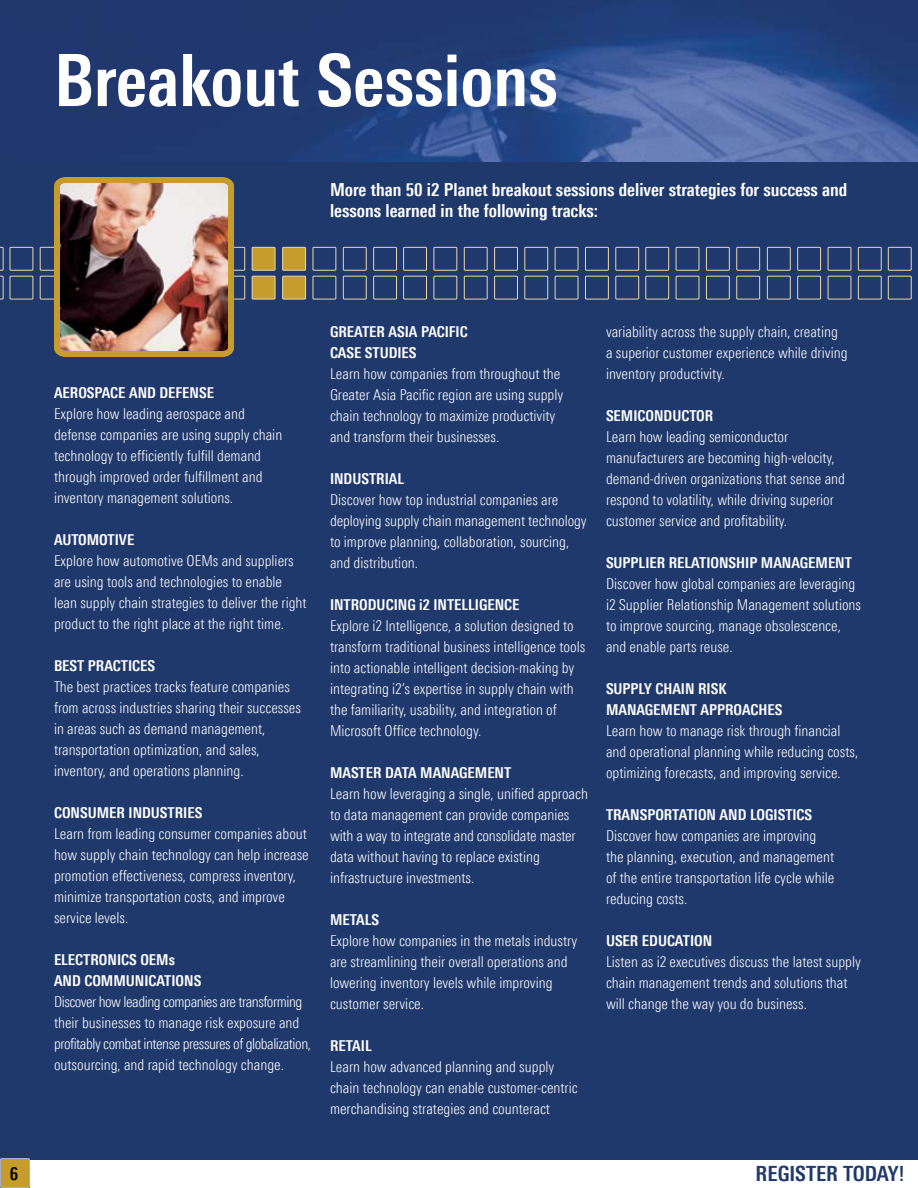
<style>
.page{position:relative;width:918px;height:1188px;background:#fff}
.page>*{position:absolute;margin:0;border:0;box-sizing:border-box;transform-origin:0 0}
.t1{font:700 condensed 72px "LT Univers";color:#fff}
.t2{font:700 condensed 21px "LT Univers";color:#20396d}
.t3{font:700 condensed 18px/21px "LT Univers";color:#fff}
.t4{font:700 condensed 18px "LT Univers";color:#000}
.t5{font:300 condensed 15px/21px "LT Univers";color:#fff}
.t6{font:700 condensed 15px/21px "LT Univers";color:#fff}
.t7{font:300 condensed 15px/21px "LT Univers";letter-spacing:-.03em;color:#fff}
</style>
<div class="page">
<img style="left:0;top:0;width:902px;height:162px">
<div style="left:0;top:162px;width:918px;height:1026px;background:#20396d"></div>
<div style="left:0;top:1159px;width:29px;height:29px;background:#c69d2d"></div>
<div style="left:0;top:1158px;width:30px;height:30px;border:1px solid #a6b0c5"></div>
<div style="left:10px;top:247px;width:23px;height:24px;border:1px solid #e8d8ab"></div>
<div style="left:10px;top:276px;width:23px;height:24px;border:1px solid #e8d8ab"></div>
<div style="left:40px;top:247px;width:24px;height:24px;border:1px solid #e8d8ab"></div>
<div style="left:40px;top:276px;width:24px;height:24px;border:1px solid #e8d8ab"></div>
<div style="left:221px;top:247px;width:24px;height:24px;border:1px solid #e8d8ab"></div>
<div style="left:221px;top:276px;width:24px;height:24px;border:1px solid #e8d8ab"></div>
<div style="left:252px;top:247px;width:23px;height:23px;background:#c69d2d"></div>
<div style="left:252px;top:247px;width:24px;height:24px;border:1px solid #e8d8ab"></div>
<div style="left:252px;top:276px;width:23px;height:23px;background:#c69d2d"></div>
<div style="left:252px;top:276px;width:24px;height:24px;border:1px solid #e8d8ab"></div>
<div style="left:283px;top:247px;width:23px;height:23px;background:#c69d2d"></div>
<div style="left:282px;top:247px;width:24px;height:24px;border:1px solid #e8d8ab"></div>
<div style="left:283px;top:276px;width:23px;height:23px;background:#c69d2d"></div>
<div style="left:282px;top:276px;width:24px;height:24px;border:1px solid #e8d8ab"></div>
<div style="left:312px;top:247px;width:24px;height:24px;border:1px solid #e8d8ab"></div>
<div style="left:312px;top:276px;width:24px;height:24px;border:1px solid #e8d8ab"></div>
<div style="left:343px;top:247px;width:24px;height:24px;border:1px solid #e8d8ab"></div>
<div style="left:343px;top:276px;width:24px;height:24px;border:1px solid #e8d8ab"></div>
<div style="left:373px;top:247px;width:24px;height:24px;border:1px solid #e8d8ab"></div>
<div style="left:373px;top:276px;width:24px;height:24px;border:1px solid #e8d8ab"></div>
<div style="left:403px;top:247px;width:24px;height:24px;border:1px solid #e8d8ab"></div>
<div style="left:403px;top:276px;width:24px;height:24px;border:1px solid #e8d8ab"></div>
<div style="left:433px;top:247px;width:24px;height:24px;border:1px solid #e8d8ab"></div>
<div style="left:433px;top:276px;width:24px;height:24px;border:1px solid #e8d8ab"></div>
<div style="left:464px;top:247px;width:24px;height:24px;border:1px solid #e8d8ab"></div>
<div style="left:464px;top:276px;width:24px;height:24px;border:1px solid #e8d8ab"></div>
<div style="left:494px;top:247px;width:24px;height:24px;border:1px solid #e8d8ab"></div>
<div style="left:494px;top:276px;width:24px;height:24px;border:1px solid #e8d8ab"></div>
<div style="left:524px;top:247px;width:24px;height:24px;border:1px solid #e8d8ab"></div>
<div style="left:524px;top:276px;width:24px;height:24px;border:1px solid #e8d8ab"></div>
<div style="left:555px;top:247px;width:23px;height:24px;border:1px solid #e8d8ab"></div>
<div style="left:555px;top:276px;width:23px;height:24px;border:1px solid #e8d8ab"></div>
<div style="left:585px;top:247px;width:24px;height:24px;border:1px solid #e8d8ab"></div>
<div style="left:585px;top:276px;width:24px;height:24px;border:1px solid #e8d8ab"></div>
<div style="left:615px;top:247px;width:24px;height:24px;border:1px solid #e8d8ab"></div>
<div style="left:615px;top:276px;width:24px;height:24px;border:1px solid #e8d8ab"></div>
<div style="left:645px;top:247px;width:24px;height:24px;border:1px solid #e8d8ab"></div>
<div style="left:645px;top:276px;width:24px;height:24px;border:1px solid #e8d8ab"></div>
<div style="left:676px;top:247px;width:23px;height:24px;border:1px solid #e8d8ab"></div>
<div style="left:676px;top:276px;width:23px;height:24px;border:1px solid #e8d8ab"></div>
<div style="left:706px;top:247px;width:24px;height:24px;border:1px solid #e8d8ab"></div>
<div style="left:706px;top:276px;width:24px;height:24px;border:1px solid #e8d8ab"></div>
<div style="left:736px;top:247px;width:24px;height:24px;border:1px solid #e8d8ab"></div>
<div style="left:736px;top:276px;width:24px;height:24px;border:1px solid #e8d8ab"></div>
<div style="left:767px;top:247px;width:24px;height:24px;border:1px solid #e8d8ab"></div>
<div style="left:767px;top:276px;width:24px;height:24px;border:1px solid #e8d8ab"></div>
<div style="left:797px;top:247px;width:24px;height:24px;border:1px solid #e8d8ab"></div>
<div style="left:797px;top:276px;width:24px;height:24px;border:1px solid #e8d8ab"></div>
<div style="left:828px;top:247px;width:23px;height:24px;border:1px solid #e8d8ab"></div>
<div style="left:828px;top:276px;width:23px;height:24px;border:1px solid #e8d8ab"></div>
<div style="left:858px;top:247px;width:24px;height:24px;border:1px solid #e8d8ab"></div>
<div style="left:858px;top:276px;width:24px;height:24px;border:1px solid #e8d8ab"></div>
<div style="left:888px;top:247px;width:24px;height:24px;border:1px solid #e8d8ab"></div>
<div style="left:888px;top:276px;width:24px;height:24px;border:1px solid #e8d8ab"></div>
<svg style="left:0;top:247px;width:4px;height:53px"></svg>
<svg style="left:902px;top:0;width:16px;height:162px;background:#29447f"></svg>
<img style="left:51px;top:177px;width:186px;height:180px">
<div style="left:30px;top:1160px;width:888px;height:28px;background:#fff"></div>
<h1 class="t1" style="left:54px;top:38px;width:505px">Breakout Sessions</h1>
<p class="t3" style="left:330px;top:179px;width:519px">More than 50 i2 Planet breakout sessions deliver strategies for success and lessons learned in the following tracks:</p>
<p class="t4" style="left:10px;top:1162px;width:10px">6</p>
<p class="t6" style="left:54px;top:382px;width:161px">AEROSPACE AND DEFENSE</p>
<p class="t5" style="left:54px;top:403px;width:230px">Explore how leading aerospace and defense companies are using supply chain technology to efficiently fulfill demand through improved order fulfillment and inventory management solutions.</p>
<p class="t6" style="left:54px;top:529px;width:82px">AUTOMOTIVE</p>
<p class="t5" style="left:54px;top:550px;width:254px">Explore how automotive OEMs and suppliers are using tools and technologies to enable lean supply chain strategies to deliver the right product to the right place at the right time.</p>
<p class="t6" style="left:54px;top:655px;width:103px">BEST PRACTICES</p>
<p class="t5" style="left:54px;top:676px;width:249px">The best practices tracks feature companies from across industries sharing their successes in areas such as demand management, transportation optimization, and sales, inventory, and operations planning.</p>
<p class="t6" style="left:54px;top:802px;width:150px">CONSUMER INDUSTRIES</p>
<p class="t5" style="left:54px;top:823px;width:256px">Learn from leading consumer companies about how supply chain technology can help increase promotion effectiveness, compress inventory, minimize transportation costs, and improve service levels.</p>
<p class="t6" style="left:54px;top:949px;width:149px">ELECTRONICS OEMs<br>AND COMMUNICATIONS</p>
<p class="t7" style="left:54px;top:991px;width:259px">Discover how leading companies are transforming their businesses to manage risk exposure and profitably combat intense pressures of globalization, outsourcing, and rapid technology change.</p>
<p class="t6" style="left:330px;top:321px;width:139px">GREATER ASIA PACIFIC<br>CASE STUDIES</p>
<p class="t5" style="left:330px;top:363px;width:235px">Learn how companies from throughout the Greater Asia Pacific region are using supply chain technology to maximize productivity and transform their businesses.</p>
<p class="t6" style="left:330px;top:468px;width:76px">INDUSTRIAL</p>
<p class="t5" style="left:330px;top:489px;width:258px">Discover how top industrial companies are deploying supply chain management technology to improve planning, collaboration, sourcing, and distribution.</p>
<p class="t6" style="left:330px;top:594px;width:191px">INTRODUCING i2 INTELLIGENCE</p>
<p class="t5" style="left:330px;top:615px;width:257px">Explore i2 Intelligence, a solution designed to transform traditional business intelligence tools into actionable intelligent decision-making by integrating i2’s expertise in supply chain with the familiarity, usability, and integration of Microsoft Office technology.</p>
<p class="t6" style="left:330px;top:762px;width:183px">MASTER DATA MANAGEMENT</p>
<p class="t5" style="left:330px;top:783px;width:260px">Learn how leveraging a single, unified approach to data management can provide companies with a way to integrate and consolidate master data without having to replace existing infrastructure investments.</p>
<p class="t6" style="left:330px;top:909px;width:51px">METALS</p>
<p class="t5" style="left:330px;top:930px;width:249px">Explore how companies in the metals industry are streamlining their overall operations and lowering inventory levels while improving customer service.</p>
<p class="t6" style="left:330px;top:1035px;width:43px">RETAIL</p>
<p class="t5" style="left:330px;top:1056px;width:249px">Learn how advanced planning and supply chain technology can enable customer-centric merchandising strategies and counteract</p>
<p class="t5" style="left:606px;top:321px;width:243px">variability across the supply chain, creating a superior customer experience while driving inventory productivity.</p>
<p class="t6" style="left:606px;top:405px;width:109px">SEMICONDUCTOR</p>
<p class="t5" style="left:606px;top:426px;width:241px">Learn how leading semiconductor manufacturers are becoming high-velocity, demand-driven organizations that sense and respond to volatility, while driving superior customer service and profitability.</p>
<p class="t6" style="left:606px;top:552px;width:247px">SUPPLIER RELATIONSHIP MANAGEMENT</p>
<p class="t5" style="left:606px;top:573px;width:257px">Discover how global companies are leveraging i2 Supplier Relationship Management solutions to improve sourcing, manage obsolescence, and enable parts reuse.</p>
<p class="t6" style="left:606px;top:678px;width:178px">SUPPLY CHAIN RISK<br>MANAGEMENT APPROACHES</p>
<p class="t5" style="left:606px;top:720px;width:254px">Learn how to manage risk through financial and operational planning while reducing costs, optimizing forecasts, and improving service.</p>
<p class="t6" style="left:606px;top:804px;width:208px">TRANSPORTATION AND LOGISTICS</p>
<p class="t5" style="left:606px;top:825px;width:230px">Discover how companies are improving the planning, execution, and management of the entire transportation life cycle while reducing costs.</p>
<p class="t6" style="left:606px;top:930px;width:108px">USER EDUCATION</p>
<p class="t5" style="left:606px;top:951px;width:257px">Listen as i2 executives discuss the latest supply chain management trends and solutions that will change the way you do business.</p>
<h2 class="t2" style="left:756px;top:1161px;width:150px">REGISTER TODAY!</h2>
</div>
